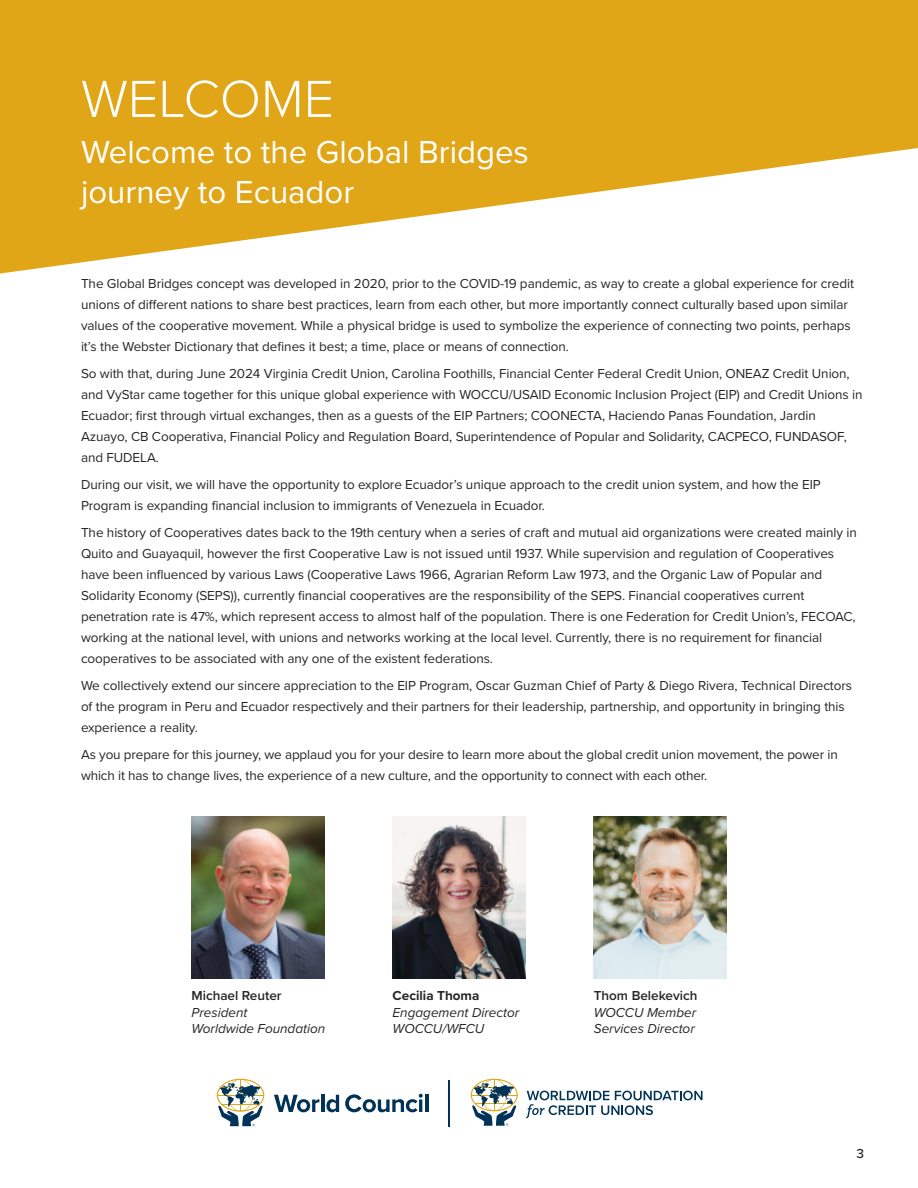
<style>
.page{position:relative;width:918px;height:1188px;background:#fff}
.page>*{position:absolute;margin:0;border:0;box-sizing:border-box;transform-origin:0 0}
.t1{font:300 54px "Proxima Nova";color:#fff}
.t2{font:33px "Proxima Nova";color:#fff}
.t3{font:13.5px/21px "Proxima Nova";letter-spacing:-.005em;color:#272526}
.t4{font:italic 13.5px "Proxima Nova";color:#272526}
.t5{font:600 13.5px "Proxima Nova";color:#272526}
.t6{font:700 13.5px "Proxima Nova";color:#272526}
.t7{font:500 13.5px "Proxima Nova";color:#272526}
</style>
<div class="page">
<svg style="left:0;top:0;width:918px;height:274px;fill:#e1a617"></svg>
<img style="left:594px;top:817px;width:132px;height:162px">
<img style="left:191px;top:817px;width:133px;height:162px">
<img style="left:393px;top:817px;width:132px;height:162px">
<svg style="left:526px;top:1091px;width:177px;height:27px"></svg>
<svg style="left:471px;top:1079px;width:47px;height:47px"></svg>
<svg style="left:274px;top:1095px;width:45px;height:17px"></svg>
<hr style="left:321px;top:1095px;width:3px;height:17px;background:#003357">
<svg style="left:326px;top:1095px;width:13px;height:17px"></svg>
<svg style="left:345px;top:1094px;width:78px;height:18px"></svg>
<hr style="left:425px;top:1095px;width:3px;height:17px;background:#003357">
<svg style="left:217px;top:1079px;width:47px;height:47px"></svg>
<hr style="left:448px;top:1080px;width:1px;height:46px;background:#003357">
<p class="t1" style="left:81px;top:67px;width:255px">WELCOME</p>
<p class="t2" style="left:81px;top:141px;width:449px">Welcome to the Global Bridges</p>
<p class="t2" style="left:81px;top:181px;width:275px">journey to Ecuador</p>
<p class="t3" style="left:81px;top:274px;width:775px">The Global Bridges concept was developed in 2020, prior to the COVID-19 pandemic, as way to create a global experience for credit unions of different nations to share best practices, learn from each other, but more importantly connect culturally based upon similar values of the cooperative movement. While a physical bridge is used to symbolize the experience of connecting two points, perhaps it’s the Webster Dictionary that defines it best; a time, place or means of connection.</p>
<p class="t3" style="left:81px;top:364px;width:783px">So with that, during June 2024 Virginia Credit Union, Carolina Foothills, Financial Center Federal Credit Union, ONEAZ Credit Union, and VyStar came together for this unique global experience with WOCCU/USAID Economic Inclusion Project (EIP) and Credit Unions in Ecuador; first through virtual exchanges, then as a guests of the EIP Partners; COONECTA, Haciendo Panas Foundation, Jardin Azuayo, CB Cooperativa, Financial Policy and Regulation Board, Superintendence of Popular and Solidarity, CACPECO, FUNDASOF, and FUDELA.</p>
<p class="t3" style="left:81px;top:475px;width:741px">During our visit, we will have the opportunity to explore Ecuador’s unique approach to the credit union system, and how the EIP<br>Program is expanding financial inclusion to immigrants of Venezuela in Ecuador.</p>
<p class="t3" style="left:81px;top:523px;width:777px">The history of Cooperatives dates back to the 19th century when a series of craft and mutual aid organizations were created mainly in Quito and Guayaquil, however the first Cooperative Law is not issued until 1937. While supervision and regulation of Cooperatives have been influenced by various Laws (Cooperative Laws 1966, Agrarian Reform Law 1973, and the Organic Law of Popular and Solidarity Economy (SEPS)), currently financial cooperatives are the responsibility of the SEPS. Financial cooperatives current penetration rate is 47%, which represent access to almost half of the population. There is one Federation for Credit Union’s, FECOAC, working at the national level, with unions and networks working at the local level. Currently, there is no requirement for financial cooperatives to be associated with any one of the existent federations.</p>
<p class="t3" style="left:81px;top:676px;width:773px">We collectively extend our sincere appreciation to the EIP Program, Oscar Guzman Chief of Party &amp; Diego Rivera, Technical Directors of the program in Peru and Ecuador respectively and their partners for their leadership, partnership, and opportunity in bringing this experience a reality.</p>
<p class="t3" style="left:81px;top:745px;width:758px">As you prepare for this journey, we applaud you for your desire to learn more about the global credit union movement, the power in which it has to change lives, the experience of a new culture, and the opportunity to connect with each other.</p>
<p class="t5" style="left:191px;top:991px;width:92px">Michael Reuter</p>
<p class="t4" style="left:191px;top:1008px;width:58px">President</p>
<p class="t4" style="left:191px;top:1024px;width:135px">Worldwide Foundation</p>
<p class="t6" style="left:393px;top:991px;width:88px">Cecilia Thoma</p>
<p class="t4" style="left:393px;top:1008px;width:128px">Engagement Director</p>
<p class="t4" style="left:393px;top:1024px;width:93px">WOCCU/WFCU</p>
<p class="t5" style="left:594px;top:991px;width:105px">Thom Belekevich</p>
<p class="t4" style="left:594px;top:1008px;width:104px">WOCCU Member</p>
<p class="t4" style="left:594px;top:1024px;width:103px">Services Director</p>
<p class="t7" style="left:856px;top:1149px;width:9px">3</p>
</div>
